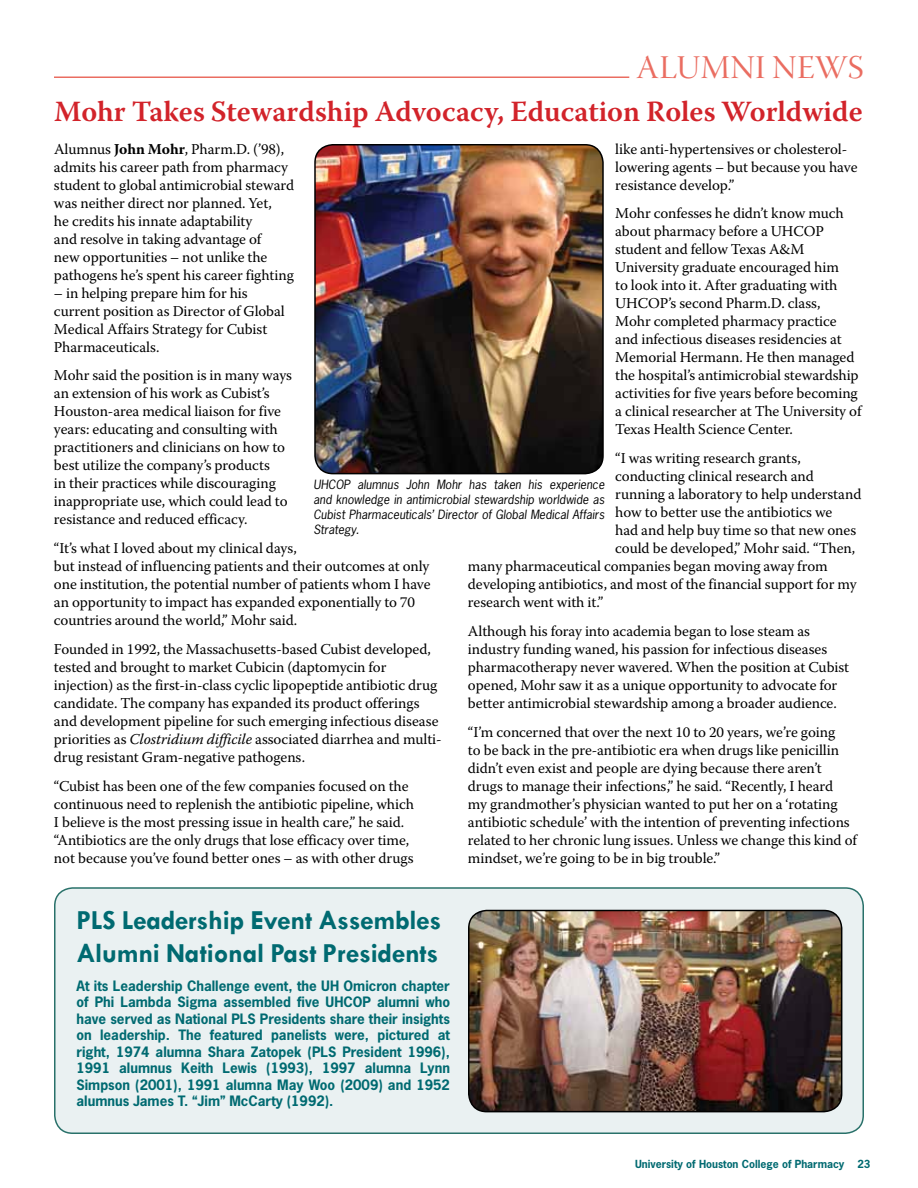
<style>
.page{position:relative;width:918px;height:1188px;background:#fff}
.page>*{position:absolute;margin:0;border:0;box-sizing:border-box;transform-origin:0 0}
.t1{font:33px "Warnock Pro Disp";letter-spacing:.01em;color:#ea6d61}
.t2{font:600 29.25px "Warnock Pro";color:#d2232a}
.t3{font:700 27.75px/33.5px "Tw Cen";letter-spacing:-.01em;color:#006a71}
.t4{font:15px/18px "Warnock Pro";letter-spacing:-.005em;color:#000}
.t5{font:700 13.5px/16.5px "News Gothic Std";color:#006a71;text-align:justify}
.t6{font:italic 12px/15px "News Gothic Std";color:#000;text-align:justify}
.t7{font:700 10.5px "News Gothic Std";color:#006a71}
.s1{font-weight:700}
.s2{font-style:italic}
</style>
<div class="page">
<hr style="left:54px;top:76px;width:575px;height:2px;background:#ea6d61">
<div style="left:55px;top:888px;width:808px;height:245px;background:#eaf1f2;border-radius:18px"></div>
<div style="left:54px;top:887px;width:810px;height:247px;border:2px solid #29716a;border-radius:18px"></div>
<img style="left:469px;top:910px;width:373px;height:202px">
<div style="left:468px;top:910px;width:374px;height:202px;border:2px solid #000;border-radius:18px"></div>
<img style="left:315px;top:145px;width:288px;height:329px">
<div style="left:314px;top:144px;width:290px;height:330px;border:2px solid #000;border-radius:18px"></div>
<h1 class="t1" style="left:636px;top:50px;width:87px">ALUMNI</h1>
<h1 class="t1" style="left:772px;top:50px;width:93px">NEWS</h1>
<h2 class="t2" style="left:54px;top:94px;width:810px">Mohr Takes Stewardship Advocacy, Education Roles Worldwide</h2>
<p class="t4" style="left:54px;top:139px;width:242px">Alumnus <span class="s1">John Mohr</span>, Pharm.D. (’98), admits his career path from pharmacy student to global antimicrobial steward was neither direct nor planned. Yet,<br>he credits his innate adaptability<br>and resolve in taking advantage of<br>new opportunities – not unlike the pathogens he’s spent his career fighting</p>
<p class="t4" style="left:54px;top:283px;width:232px">– in helping prepare him for his current position as Director of Global<br>Medical Affairs Strategy for Cubist<br>Pharmaceuticals.</p>
<p class="t4" style="left:54px;top:366px;width:240px">Mohr said the position is in many ways an extension of his work as Cubist’s Houston-area medical liaison for five years: educating and consulting with practitioners and clinicians on how to best utilize the company’s products<br>in their practices while discouraging inappropriate use, which could lead to resistance and reduced efficacy.</p>
<p class="t4" style="left:54px;top:539px;width:378px">“It’s what I loved about my clinical days,<br>but instead of influencing patients and their outcomes at only one institution, the potential number of patients whom I have an opportunity to impact has expanded exponentially to 70 countries around the world,” Mohr said.</p>
<p class="t4" style="left:54px;top:640px;width:389px">Founded in 1992, the Massachusetts-based Cubist developed, tested and brought to market Cubicin (daptomycin for injection) as the first-in-class cyclic lipopeptide antibiotic drug candidate. The company has expanded its product offerings and development pipeline for such emerging infectious disease priorities as <span class="s2">Clostridium difficile</span> associated diarrhea and multi&shy;drug resistant Gram-negative pathogens.</p>
<p class="t4" style="left:54px;top:777px;width:361px">“Cubist has been one of the few companies focused on the continuous need to replenish the antibiotic pipeline, which I believe is the most pressing issue in health care,” he said. “Antibiotics are the only drugs that lose efficacy over time, not because you’ve found better ones – as with other drugs</p>
<p class="t4" style="left:615px;top:139px;width:244px">like anti-hypertensives or cholesterol&shy;lowering agents – but because you have resistance develop.”</p>
<p class="t4" style="left:615px;top:204px;width:248px">Mohr confesses he didn’t know much about pharmacy before a UHCOP student and fellow Texas A&amp;M University graduate encouraged him<br>to look into it. After graduating with UHCOP’s second Pharm.D. class,<br>Mohr completed pharmacy practice and infectious diseases residencies at Memorial Hermann. He then managed the hospital’s antimicrobial stewardship activities for five years before becoming a clinical researcher at The University of Texas Health Science Center.</p>
<p class="t4" style="left:615px;top:449px;width:187px">“I was writing research grants,</p>
<p class="t4" style="left:615px;top:467px;width:200px">conducting clinical research and</p>
<p class="t4" style="left:615px;top:485px;width:248px">running a laboratory to help understand</p>
<p class="t4" style="left:615px;top:503px;width:219px">how to better use the antibiotics we</p>
<p class="t4" style="left:615px;top:521px;width:242px">had and help buy time so that new ones</p>
<p class="t4" style="left:615px;top:539px;width:241px">could be developed,” Mohr said. “Then,</p>
<p class="t4" style="left:468px;top:557px;width:361px">many pharmaceutical companies began moving away from</p>
<p class="t4" style="left:468px;top:575px;width:390px">developing antibiotics, and most of the financial support for my</p>
<p class="t4" style="left:468px;top:593px;width:137px">research went with it.”</p>
<p class="t4" style="left:468px;top:622px;width:383px">Although his foray into academia began to lose steam as industry funding waned, his passion for infectious diseases pharmacotherapy never wavered. When the position at Cubist opened, Mohr saw it as a unique opportunity to advocate for better antimicrobial stewardship among a broader audience.</p>
<p class="t4" style="left:468px;top:723px;width:391px">“I’m concerned that over the next 10 to 20 years, we’re going<br>to be back in the pre-antibiotic era when drugs like penicillin didn’t even exist and people are dying because there aren’t drugs to manage their infections,” he said. “Recently, I heard<br>my grandmother’s physician wanted to put her on a ‘rotating antibiotic schedule’ with the intention of preventing infections related to her chronic lung issues. Unless we change this kind of mindset, we’re going to be in big trouble.”</p>
<p class="t6" style="left:314px;top:478px;width:293px">UHCOP alumnus John Mohr has taken his experience and knowledge in antimicrobial stewardship worldwide as Cubist Pharmaceuticals’ Director of Global Medical Affairs Strategy.</p>
<h3 class="t3" style="left:76px;top:903px;width:366px">PLS Leadership Event Assembles<br>Alumni National Past Presidents</h3>
<p class="t5" style="left:76px;top:977px;width:375px">At its Leadership Challenge event, the UH Omicron chapter of Phi Lambda Sigma assembled five UHCOP alumni who have served as National PLS Presidents share their insights on leadership. The featured panelists were, pictured at right, 1974 alumna Shara Zatopek (PLS President 1996), 1991 alumnus Keith Lewis (1993), 1997 alumna Lynn Simpson (2001), 1991 alumna May Woo (2009) and 1952 alumnus James T. “Jim” McCarty (1992).</p>
<p class="t7" style="left:635px;top:1157px;width:237px">University of Houston College of Pharmacy 23</p>
</div>
